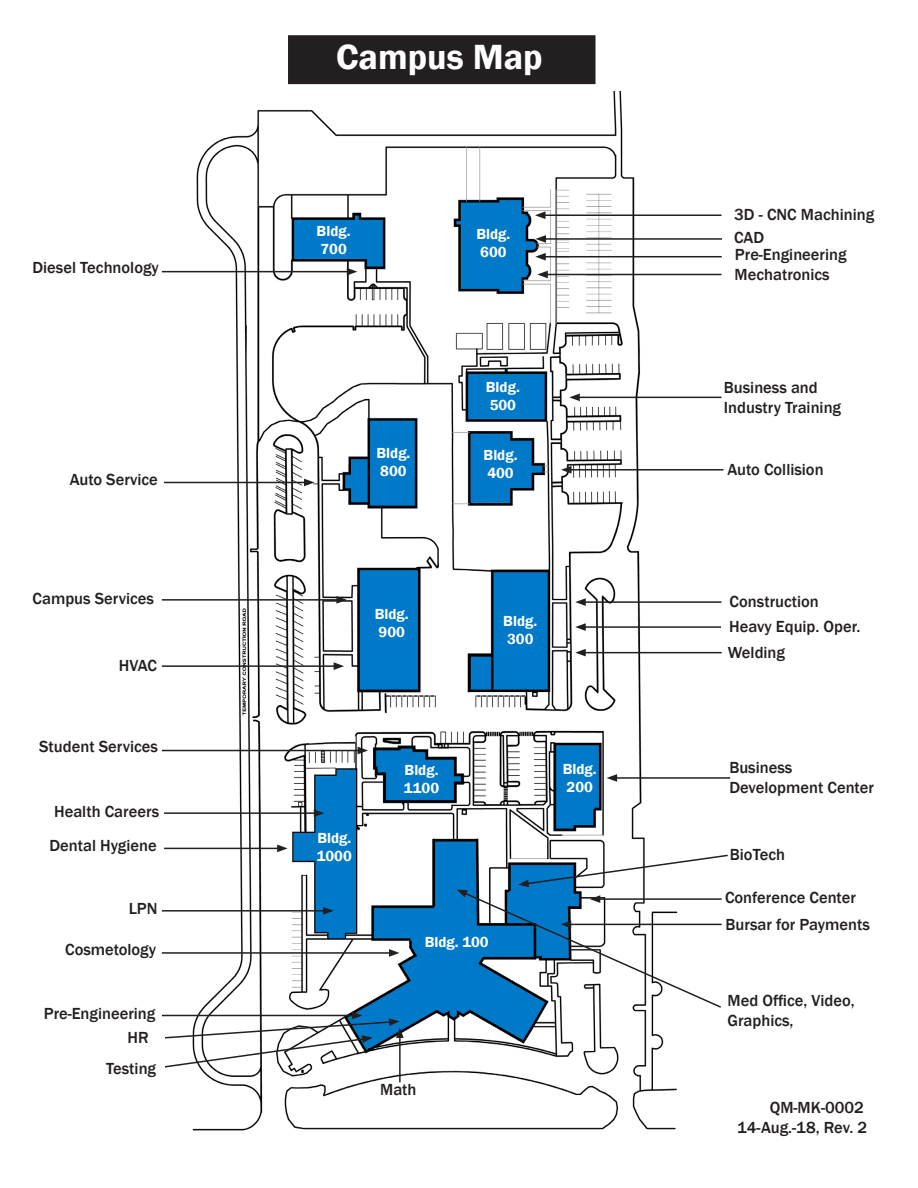
<style>
.page{position:relative;width:918px;height:1188px;background:#fff}
.page>*{position:absolute;margin:0;border:0;box-sizing:border-box;transform-origin:0 0}
.t1{font:600 36px "Franklin Gothic";color:#fff}
.Paragraph_Style_1{font:500 16.5px "Franklin Gothic";color:#231f20}
.Bldg{font:600 15px "Franklin Gothic";color:#fff}
</style>
<div class="page">
<div style="left:289px;top:36px;width:306px;height:47px;background:#231f20"></div>
<div style="left:288px;top:35px;width:308px;height:49px;border:2px solid #231f20"></div>
<img style="left:162px;top:92px;width:560px;height:1039px">
<hr style="left:162px;top:271px;width:187px;height:1px;background:#231f20">
<svg style="left:347px;top:268px;width:10px;height:7px"></svg>
<hr style="left:162px;top:665px;width:174px;height:2px;background:#231f20">
<svg style="left:334px;top:662px;width:10px;height:8px"></svg>
<hr style="left:162px;top:599px;width:177px;height:2px;background:#231f20">
<svg style="left:336px;top:596px;width:11px;height:8px"></svg>
<hr style="left:164px;top:848px;width:115px;height:1px;background:#231f20">
<svg style="left:277px;top:845px;width:11px;height:7px"></svg>
<hr style="left:162px;top:750px;width:198px;height:1px;background:#231f20">
<svg style="left:358px;top:747px;width:10px;height:7px"></svg>
<hr style="left:164px;top:812px;width:152px;height:2px;background:#231f20">
<svg style="left:314px;top:809px;width:10px;height:8px"></svg>
<hr style="left:162px;top:952px;width:229px;height:2px;background:#231f20">
<svg style="left:389px;top:949px;width:11px;height:8px"></svg>
<hr style="left:569px;top:469px;width:154px;height:2px;background:#231f20">
<svg style="left:561px;top:466px;width:11px;height:8px"></svg>
<hr style="left:583px;top:601px;width:139px;height:2px;background:#231f20">
<svg style="left:575px;top:598px;width:11px;height:8px"></svg>
<hr style="left:583px;top:652px;width:139px;height:1px;background:#231f20">
<svg style="left:575px;top:649px;width:11px;height:7px"></svg>
<hr style="left:615px;top:777px;width:115px;height:2px;background:#231f20">
<svg style="left:607px;top:774px;width:10px;height:8px"></svg>
<hr style="left:577px;top:397px;width:144px;height:1px;background:#231f20">
<svg style="left:569px;top:394px;width:11px;height:7px"></svg>
<svg style="left:457px;top:854px;width:271px;height:155px"></svg>
<hr style="left:543px;top:215px;width:178px;height:1px;background:#231f20">
<svg style="left:535px;top:211px;width:11px;height:8px"></svg>
<hr style="left:546px;top:274px;width:176px;height:1px;background:#231f20">
<svg style="left:537px;top:271px;width:11px;height:7px"></svg>
<hr style="left:162px;top:910px;width:163px;height:2px;background:#231f20">
<svg style="left:323px;top:907px;width:11px;height:8px"></svg>
<hr style="left:162px;top:1015px;width:192px;height:1px;background:#231f20">
<hr style="left:164px;top:482px;width:142px;height:1px;background:#231f20">
<svg style="left:304px;top:479px;width:11px;height:7px"></svg>
<hr style="left:399px;top:1036px;width:2px;height:46px;background:#231f20">
<hr style="left:583px;top:626px;width:138px;height:2px;background:#231f20">
<svg style="left:575px;top:623px;width:11px;height:8px"></svg>
<hr style="left:544px;top:238px;width:178px;height:2px;background:#231f20">
<svg style="left:535px;top:235px;width:11px;height:8px"></svg>
<svg style="left:163px;top:1012px;width:241px;height:57px"></svg>
<hr style="left:543px;top:256px;width:179px;height:1px;background:#231f20">
<svg style="left:535px;top:253px;width:11px;height:8px"></svg>
<p class="Paragraph_Style_1" style="left:32px;top:258px;width:128px">Diesel Technology</p>
<p class="Paragraph_Style_1" style="left:70px;top:469px;width:90px">Auto Service</p>
<p class="Paragraph_Style_1" style="left:33px;top:588px;width:123px">Campus Services</p>
<p class="Paragraph_Style_1" style="left:119px;top:656px;width:40px">HVAC</p>
<p class="Paragraph_Style_1" style="left:39px;top:737px;width:120px">Student Services</p>
<p class="Paragraph_Style_1" style="left:54px;top:801px;width:106px">Health Careers</p>
<p class="Paragraph_Style_1" style="left:49px;top:835px;width:109px">Dental Hygiene</p>
<p class="Paragraph_Style_1" style="left:129px;top:899px;width:30px">LPN</p>
<p class="Paragraph_Style_1" style="left:65px;top:939px;width:93px">Cosmetology</p>
<p class="Paragraph_Style_1" style="left:44px;top:1003px;width:113px">Pre-Engineering</p>
<p class="Paragraph_Style_1" style="left:128px;top:1027px;width:23px">HR</p>
<p class="Paragraph_Style_1" style="left:106px;top:1058px;width:52px">Testing</p>
<p class="t1" style="left:336px;top:35px;width:208px">Campus Map</p>
<p class="Bldg" style="left:317px;top:222px;width:35px">Bldg.</p>
<p class="Bldg" style="left:320px;top:240px;width:28px">700</p>
<p class="Bldg" style="left:377px;top:443px;width:35px">Bldg.</p>
<p class="Bldg" style="left:380px;top:461px;width:28px">800</p>
<p class="Bldg" style="left:476px;top:225px;width:35px">Bldg.</p>
<p class="Bldg" style="left:480px;top:243px;width:28px">600</p>
<p class="Bldg" style="left:486px;top:378px;width:35px">Bldg.</p>
<p class="Bldg" style="left:490px;top:396px;width:28px">500</p>
<p class="Bldg" style="left:484px;top:446px;width:35px">Bldg.</p>
<p class="Bldg" style="left:487px;top:464px;width:28px">400</p>
<p class="Bldg" style="left:375px;top:605px;width:35px">Bldg.</p>
<p class="Bldg" style="left:379px;top:623px;width:28px">900</p>
<p class="Bldg" style="left:503px;top:611px;width:35px">Bldg.</p>
<p class="Bldg" style="left:507px;top:629px;width:28px">300</p>
<p class="Bldg" style="left:317px;top:828px;width:35px">Bldg.</p>
<p class="Bldg" style="left:317px;top:846px;width:37px">1000</p>
<p class="Bldg" style="left:405px;top:760px;width:35px">Bldg.</p>
<p class="Bldg" style="left:404px;top:778px;width:37px">1100</p>
<p class="Bldg" style="left:425px;top:933px;width:66px">Bldg. 100</p>
<p class="Bldg" style="left:563px;top:760px;width:35px">Bldg.</p>
<p class="Bldg" style="left:567px;top:778px;width:28px">200</p>
<p class="Paragraph_Style_1" style="left:380px;top:1080px;width:38px">Math</p>
<p class="Paragraph_Style_1" style="left:734px;top:204px;width:142px">3D - CNC Machining</p>
<p class="Paragraph_Style_1" style="left:734px;top:228px;width:32px">CAD</p>
<p class="Paragraph_Style_1" style="left:735px;top:244px;width:113px">Pre-Engineering</p>
<p class="Paragraph_Style_1" style="left:735px;top:265px;width:97px">Mechatronics</p>
<p class="Paragraph_Style_1" style="left:724px;top:378px;width:95px">Business and</p>
<p class="Paragraph_Style_1" style="left:724px;top:398px;width:119px">Industry Training</p>
<p class="Paragraph_Style_1" style="left:727px;top:460px;width:98px">Auto Collision</p>
<p class="Paragraph_Style_1" style="left:730px;top:591px;width:91px">Construction</p>
<p class="Paragraph_Style_1" style="left:729px;top:617px;width:133px">Heavy Equip. Oper.</p>
<p class="Paragraph_Style_1" style="left:728px;top:642px;width:59px">Welding</p>
<p class="Paragraph_Style_1" style="left:729px;top:758px;width:65px">Business</p>
<p class="Paragraph_Style_1" style="left:729px;top:777px;width:146px">Development Center</p>
<p class="Paragraph_Style_1" style="left:730px;top:844px;width:57px">BioTech</p>
<p class="Paragraph_Style_1" style="left:725px;top:887px;width:132px">Conference Center</p>
<p class="Paragraph_Style_1" style="left:725px;top:915px;width:146px">Bursar for Payments</p>
<p class="Paragraph_Style_1" style="left:728px;top:990px;width:129px">Med Office, Video,</p>
<p class="Paragraph_Style_1" style="left:728px;top:1010px;width:68px">Graphics,</p>
<p class="Paragraph_Style_1" style="left:770px;top:1098px;width:95px">QM-MK-0002</p>
<p class="Paragraph_Style_1" style="left:737px;top:1118px;width:132px">14-Aug.-18, Rev. 2</p>
</div>
